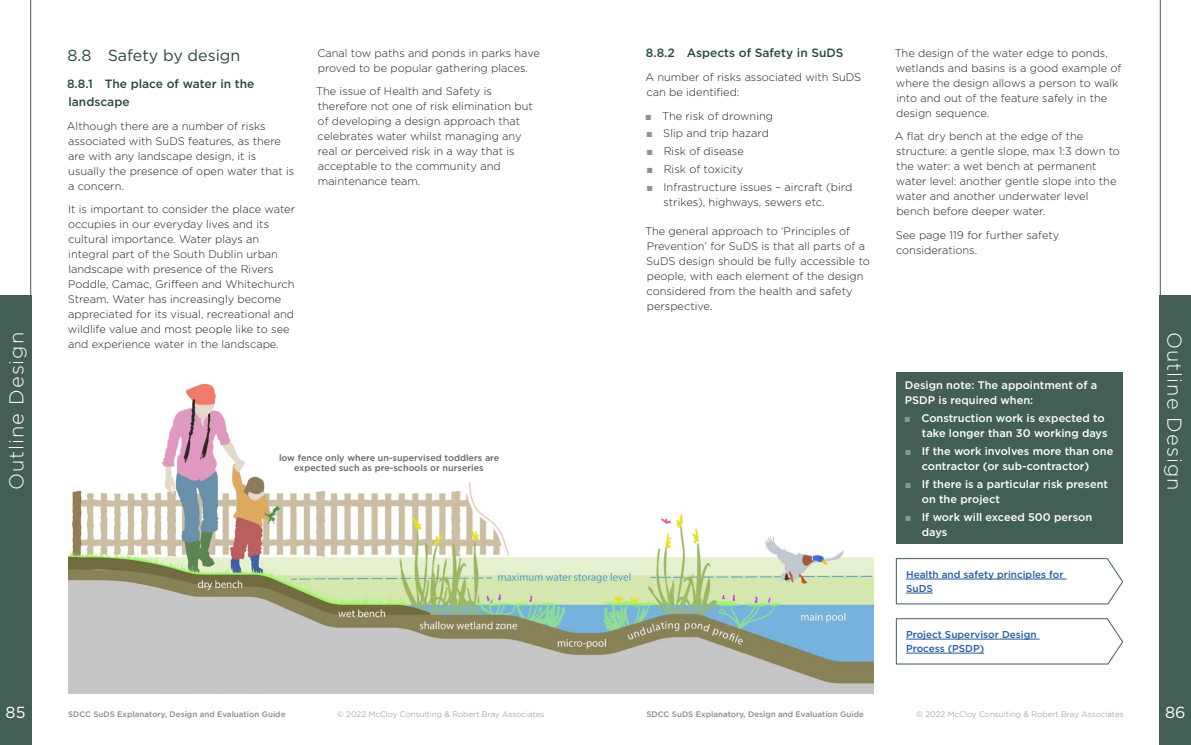
<style>
.page{position:relative;width:1191px;height:745px;background:#fff}
.page>*{position:absolute;margin:0;border:0;box-sizing:border-box;transform-origin:0 0}
.t1{font:300 20px "Gotham";letter-spacing:.05em;color:#fff}
.t2{font:16px "Gotham";color:#294b38}
.t3{font:16px "Gotham";color:#fff}
.t4{font:500 12px/18px "Gotham";color:#294b38}
.t5{font:300 11px/15px "Gotham";color:#1e1e1e}
.t6{font:500 11px/15px "Gotham";color:#fff}
.t7{font:500 10px/14px "Gotham";color:#275b9b}
.t8{font:500 9px/10px "Gotham";color:#646464;text-align:center}
.t9{font:500 8px "Gotham";color:#888a8c}
.t10{font:300 8px "Gotham";color:#888a8c}
.s1{font-family:"Arial";font-weight:900;color:#85998e}
</style>
<div class="page">
<img style="left:68px;top:383px;width:805px;height:310px">
<div style="left:896px;top:372px;width:227px;height:171px;background:#435e56"></div>
<div style="left:268px;top:445px;width:241px;height:36px;background:#fff"></div>
<svg style="left:895px;top:618px;width:228px;height:46px"></svg>
<hr style="left:906px;top:638px;width:133px;height:1px;background:#275b9b">
<hr style="left:906px;top:652px;width:78px;height:1px;background:#275b9b">
<svg style="left:895px;top:558px;width:228px;height:46px"></svg>
<div style="left:0;top:295px;width:31px;height:449px;background:#435e56"></div>
<div style="left:1159px;top:295px;width:32px;height:449px;background:#435e56"></div>
<hr style="left:30px;top:0;width:1px;height:382px;background:#435e56">
<hr style="left:1159px;top:0;width:1px;height:382px;background:#435e56">
<p class="t4" style="left:646px;top:44px;width:199px">8.8.2 Aspects of Safety in SuDS</p>
<p class="t5" style="left:645px;top:69px;width:217px">A number of risks associated with SuDS can be identified:</p>
<p class="t5" style="left:645px;top:108px;width:129px"><span class="s1">■</span> The risk of drowning</p>
<p class="t5" style="left:646px;top:126px;width:124px"><span class="s1">■</span> Slip and trip hazard</p>
<p class="t5" style="left:646px;top:144px;width:99px"><span class="s1">■</span> Risk of disease</p>
<p class="t5" style="left:646px;top:161px;width:98px"><span class="s1">■</span> Risk of toxicity</p>
<p class="t5" style="left:663px;top:179px;width:190px;text-indent:-17px"><span class="s1">■</span> Infrastructure issues – aircraft (bird strikes), highways, sewers etc.</p>
<p class="t5" style="left:645px;top:223px;width:226px">The general approach to ‘Principles of Prevention’ for SuDS is that all parts of a SuDS design should be fully accessible to people, with each element of the design considered from the health and safety perspective.</p>
<p class="t5" style="left:894px;top:45px;width:228px">The design of the water edge to ponds, wetlands and basins is a good example of where the design allows a person to walk into and out of the feature safely in the design sequence.</p>
<p class="t5" style="left:895px;top:129px;width:226px">A flat dry bench at the edge of the structure: a gentle slope, max 1:3 down to the water: a wet bench at permanent water level: another gentle slope into the water and another underwater level bench before deeper water.</p>
<p class="t5" style="left:895px;top:227px;width:165px">See page 119 for further safety considerations.</p>
<p class="t5" style="left:317px;top:45px;width:224px">Canal tow paths and ponds in parks have proved to be popular gathering places.</p>
<p class="t5" style="left:316px;top:84px;width:218px">The issue of Health and Safety is therefore not one of risk elimination but of developing a design approach that celebrates water whilst managing any real or perceived risk in a way that is acceptable to the community and maintenance team.</p>
<h2 class="t2" style="left:67px;top:46px;width:174px">8.8 Safety by design</h2>
<p class="t4" style="left:67px;top:74px;width:189px">8.8.1 The place of water in the landscape</p>
<p class="t5" style="left:67px;top:118px;width:229px">Although there are a number of risks associated with SuDS features, as there are with any landscape design, it is usually the presence of open water that is a concern.</p>
<p class="t5" style="left:68px;top:201px;width:229px">It is important to consider the place water occupies in our everyday lives and its cultural importance. Water plays an integral part of the South Dublin urban landscape with presence of the Rivers Poddle, Camac, Griffeen and Whitechurch Stream. Water has increasingly become appreciated for its visual, recreational and wildlife value and most people like to see and experience water in the landscape.</p>
<h1 class="t1" style="left:4px;top:490px;width:159px;rotate:-90deg">Outline Design</h1>
<h1 class="t1" style="left:1187px;top:332px;width:159px;rotate:90deg">Outline Design</h1>
<p class="t6" style="left:905px;top:377px;width:194px">Design note: The appointment of a<br>PSDP is required when:</p>
<p class="t6" style="left:904px;top:410px;width:205px;text-align:right"><span class="s1">■</span> Construction work is expected to take longer than 30 working days</p>
<p class="t6" style="left:921px;top:443px;width:193px;text-indent:-17px"><span class="s1">■</span> If the work involves more than one contractor (or sub-contractor)</p>
<p class="t6" style="left:921px;top:475px;width:188px;text-indent:-17px"><span class="s1">■</span> If there is a particular risk present on the project</p>
<p class="t6" style="left:921px;top:508px;width:172px;text-indent:-17px"><span class="s1">■</span> If work will exceed 500 person days</p>
<p class="t8" style="left:279px;top:452px;width:222px">low fence only where un-supervised toddlers are expected such as pre-schools or nurseries</p>
<p class="t7" style="left:906px;top:566px;width:159px">Health and safety principles for<br>SuDS</p>
<p class="t7" style="left:906px;top:626px;width:132px">Project Supervisor Design<br>Process (PSDP)</p>
<h2 class="t3" style="left:6px;top:701px;width:21px">85</h2>
<h2 class="t3" style="left:1165px;top:701px;width:22px">86</h2>
<p class="t9" style="left:68px;top:708px;width:219px">SDCC SuDS Explanatory, Design and Evaluation Guide</p>
<p class="t10" style="left:337px;top:709px;width:209px">© 2022 McCloy Consulting &amp; Robert Bray Associates</p>
<p class="t9" style="left:646px;top:708px;width:219px">SDCC SuDS Explanatory, Design and Evaluation Guide</p>
<p class="t10" style="left:916px;top:709px;width:209px">© 2022 McCloy Consulting &amp; Robert Bray Associates</p>
</div>
